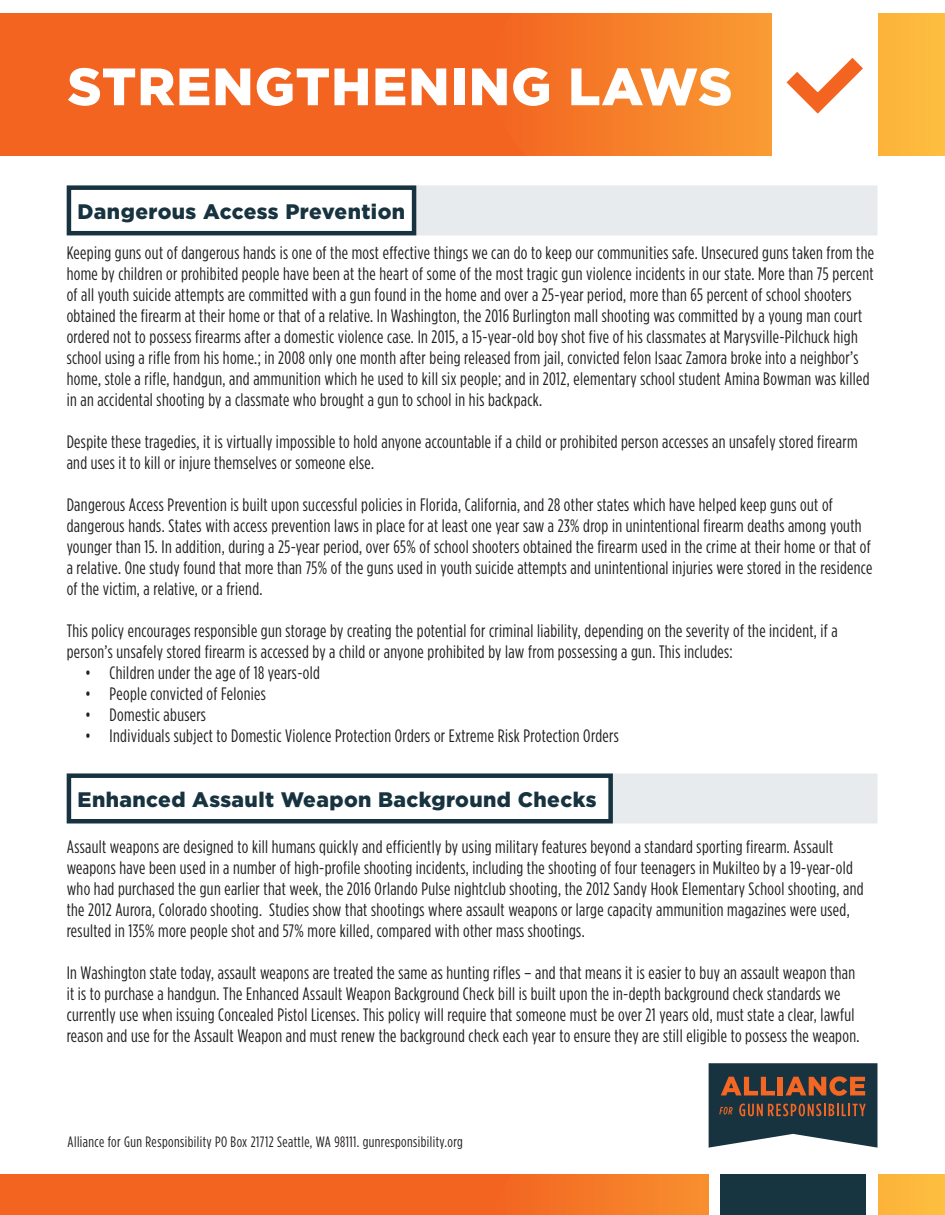
<style>
.page{position:relative;width:945px;height:1215px;background:#fff}
.page>*{position:absolute;margin:0;border:0;box-sizing:border-box;transform-origin:0 0}
.t1{font:900 52.5px "Gotham";letter-spacing:.02em;color:#fff}
.t2{font:900 21px "Gotham";letter-spacing:.02em;color:#183340}
.t3{font:18px/21px "Gotham Condensed";letter-spacing:.02em;color:#231f20}
.t4{font:15px "Gotham Condensed";letter-spacing:.03em;color:#231f20}
</style>
<div class="page">
<div style="left:0;top:1174px;width:945px;height:41px;background:#f36421"></div>
<svg style="left:546px;top:1084px;width:399px;height:131px"></svg>
<div style="left:1px;top:13px;width:944px;height:143px;background:#f36421"></div>
<svg style="left:547px;top:13px;width:398px;height:143px;background:#f7902f"></svg>
<div style="left:613px;top:773px;width:265px;height:51px;background:#e8ebed"></div>
<div style="left:416px;top:185px;width:462px;height:50px;background:#e8ebed"></div>
<div style="left:67px;top:773px;width:546px;height:51px;border:4px solid #183340"></div>
<div style="left:67px;top:185px;width:349px;height:50px;border:4px solid #183340"></div>
<div style="left:709px;top:1148px;width:169px;height:67px;background:#fff"></div>
<div style="left:720px;top:1175px;width:146px;height:40px;background:#173441"></div>
<div style="left:772px;top:0;width:106px;height:172px;background:#fff"></div>
<svg style="left:771px;top:42px;width:108px;height:82px"></svg>
<svg style="left:709px;top:1063px;width:169px;height:85px;background:#4d4d4d"></svg>
<p class="t1" style="left:68px;top:50px;width:666px">STRENGTHENING LAWS</p>
<p class="t2" style="left:78px;top:197px;width:329px">Dangerous Access Prevention</p>
<p class="t3" style="left:67px;top:242px;width:809px">Keeping guns out of dangerous hands is one of the most effective things we can do to keep our communities safe. Unsecured guns taken from the home by children or prohibited people have been at the heart of some of the most tragic gun violence incidents in our state. More than 75 percent of all youth suicide attempts are committed with a gun found in the home and over a 25-year period, more than 65 percent of school shooters obtained the firearm at their home or that of a relative. In Washington, the 2016 Burlington mall shooting was committed by a young man court ordered not to possess firearms after a domestic violence case. In 2015, a 15-year-old boy shot five of his classmates at Marysville-Pilchuck high school using a rifle from his home.; in 2008 only one month after being released from jail, convicted felon Isaac Zamora broke into a neighbor’s home, stole a rifle, handgun, and ammunition which he used to kill six people; and in 2012, elementary school student Amina Bowman was killed in an accidental shooting by a classmate who brought a gun to school in his backpack.</p>
<p class="t3" style="left:67px;top:431px;width:792px">Despite these tragedies, it is virtually impossible to hold anyone accountable if a child or prohibited person accesses an unsafely stored firearm and uses it to kill or injure themselves or someone else.</p>
<p class="t3" style="left:67px;top:494px;width:807px">Dangerous Access Prevention is built upon successful policies in Florida, California, and 28 other states which have helped keep guns out of dangerous hands. States with access prevention laws in place for at least one year saw a 23% drop in unintentional firearm deaths among youth younger than 15. In addition, during a 25-year period, over 65% of school shooters obtained the firearm used in the crime at their home or that of a relative. One study found that more than 75% of the guns used in youth suicide attempts and unintentional injuries were stored in the residence of the victim, a relative, or a friend.</p>
<p class="t3" style="left:67px;top:620px;width:773px">This policy encourages responsible gun storage by creating the potential for criminal liability, depending on the severity of the incident, if a person’s unsafely stored firearm is accessed by a child or anyone prohibited by law from possessing a gun. This includes:</p>
<p class="t3" style="left:85px;top:662px;width:236px">• Children under the age of 18 years-old</p>
<p class="t3" style="left:85px;top:683px;width:182px">• People convicted of Felonies</p>
<p class="t3" style="left:85px;top:704px;width:122px">• Domestic abusers</p>
<p class="t3" style="left:85px;top:725px;width:535px">• Individuals subject to Domestic Violence Protection Orders or Extreme Risk Protection Orders</p>
<p class="t2" style="left:78px;top:785px;width:520px">Enhanced Assault Weapon Background Checks</p>
<p class="t3" style="left:67px;top:836px;width:799px">Assault weapons are designed to kill humans quickly and efficiently by using military features beyond a standard sporting firearm. Assault weapons have been used in a number of high-profile shooting incidents, including the shooting of four teenagers in Mukilteo by a 19-year-old who had purchased the gun earlier that week, the 2016 Orlando Pulse nightclub shooting, the 2012 Sandy Hook Elementary School shooting, and the 2012 Aurora, Colorado shooting. Studies show that shootings where assault weapons or large capacity ammunition magazines were used, resulted in 135% more people shot and 57% more killed, compared with other mass shootings.</p>
<p class="t3" style="left:67px;top:962px;width:794px">In Washington state today, assault weapons are treated the same as hunting rifles – and that means it is easier to buy an assault weapon than it is to purchase a handgun. The Enhanced Assault Weapon Background Check bill is built upon the in-depth background check standards we currently use when issuing Concealed Pistol Licenses. This policy will require that someone must be over 21 years old, must state a clear, lawful reason and use for the Assault Weapon and must renew the background check each year to ensure they are still eligible to possess the weapon.</p>
<p class="t4" style="left:68px;top:1133px;width:397px">Alliance for Gun Responsibility PO Box 21712 Seattle, WA 98111. gunresponsibility.org</p>
</div>
